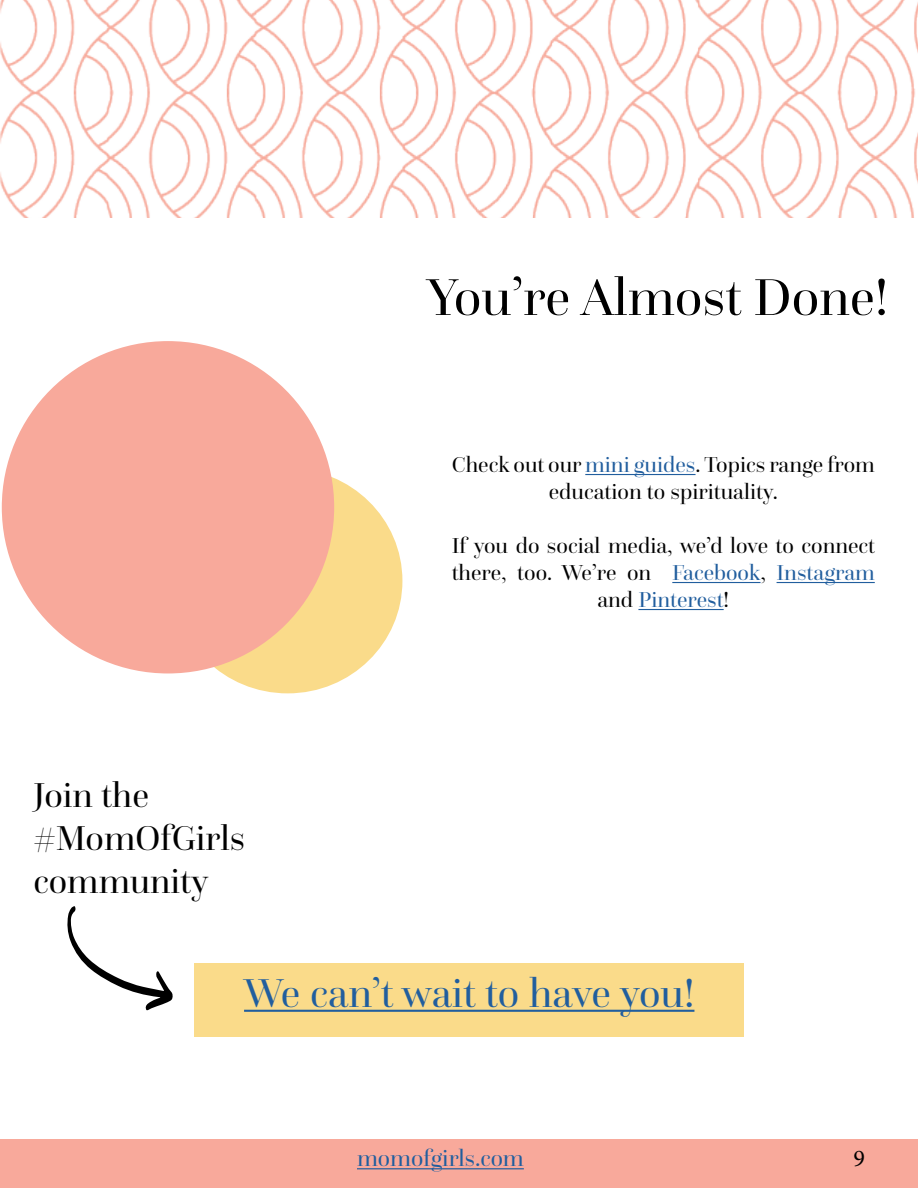
<style>
.page{position:relative;width:918px;height:1188px;background:#fff}
.page>*{position:absolute;margin:0;border:0;box-sizing:border-box;transform-origin:0 0}
.t1{font:54px "Questa Grande";color:#000}
.t2{font:42px "Questa Grande";color:#215e9e}
.t3{font:36px/43.2px "Questa Grande";color:#000}
.t4{font:24px "Questa Grande";color:#215e9e}
.t5{font:24px "Minion Pro";color:#000}
.t6{font:22.5px/27px "Questa Grande";color:#000;text-align:center}
.s1{color:#215e9e}
</style>
<div class="page">
<div style="left:173px;top:468px;width:229px;height:225px;background:#fadb8a;border-radius:50%"></div>
<div style="left:194px;top:963px;width:550px;height:73px;background:#fadb8a"></div>
<div style="left:2px;top:341px;width:332px;height:332px;background:#f8a99b;border-radius:50%"></div>
<div style="left:0;top:1139px;width:918px;height:49px;background:#f8a99b"></div>
<img style="left:0;top:0;width:918px;height:217px">
<svg style="left:67px;top:906px;width:106px;height:104px"></svg>
<hr style="left:357px;top:1168px;width:167px;height:1px;background:#215e9e">
<hr style="left:585px;top:474px;width:111px;height:1px;background:#215e9e">
<hr style="left:672px;top:582px;width:89px;height:1px;background:#215e9e">
<hr style="left:777px;top:582px;width:98px;height:1px;background:#215e9e">
<hr style="left:638px;top:609px;width:86px;height:1px;background:#215e9e">
<hr style="left:244px;top:1010px;width:450px;height:2px;background:#215e9e">
<h1 class="t1" style="left:427px;top:265px;width:463px">You’re Almost Done!</h1>
<h3 class="t3" style="left:33px;top:773px;width:213px">Join the #MomOfGirls community</h3>
<p class="t6" style="left:452px;top:451px;width:424px">Check out our <span class="s1">mini guides</span>. Topics range from education to spirituality.</p>
<p class="t6" style="left:452px;top:532px;width:425px">If you do social media, we’d love to connect there, too. We’re on <span class="s1">Facebook</span>, <span class="s1">Instagram </span>and <span class="s1">Pinterest</span>!</p>
<h2 class="t2" style="left:244px;top:968px;width:452px">We can’t wait to have you!</h2>
<p class="t4" style="left:357px;top:1144px;width:168px">momofgirls.com</p>
<p class="t5" style="left:854px;top:1142px;width:13px">9</p>
</div>
